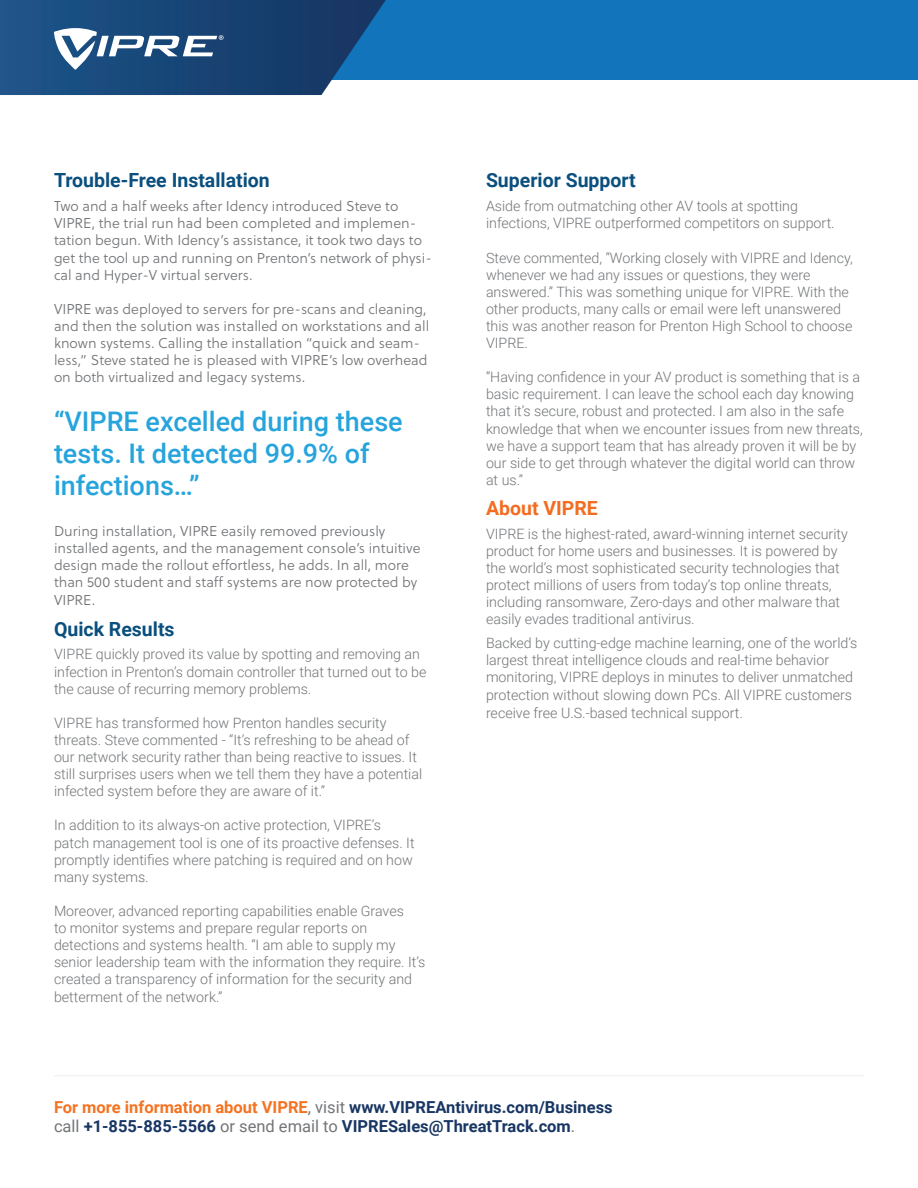
<style>
.page{position:relative;width:918px;height:1188px;background:#fff}
.page>*{position:absolute;margin:0;border:0;box-sizing:border-box;transform-origin:0 0}
.Pull_Quote_2{font:500 27px "Roboto";color:#27a4dc}
.h1_-_sidebar{font:700 19.5px "Roboto";color:#0a4f7e}
.body_copy{font:700 19.5px "Roboto";color:#0a4f7e}
.h1_-_sidebar-2{font:700 19.5px "Roboto";color:#f36c21}
.t1{font:700 16.5px/19.8px "Roboto";color:#183663}
.h1_-_sidebar-3{font:300 14.25px/17.1px "Roboto";color:#727477}
.body_copy-2{font:300 14.25px/17.1px "Soleil";color:#727477}
.s1{color:#f47321}
.s2{font-weight:400;color:#727477}
</style>
<div class="page">
<div style="left:146px;top:0;width:772px;height:80px;background:#1274ba"></div>
<svg style="left:0;top:0;width:386px;height:95px;background:#2a5785"></svg>
<hr style="left:54px;top:1075px;width:810px;height:1px;background:#edeff0">
<p class="body_copy" style="left:54px;top:167px;width:217px">Trouble-Free Installation</p>
<p class="body_copy-2" style="left:54px;top:198px;width:346px">Two and a half weeks after Idency introduced Steve to</p>
<p class="body_copy-2" style="left:54px;top:215px;width:379px">VIPRE, the trial run had been completed and implemen&shy;tation begun. With Idency’s assistance, it took two days to get the tool up and running on Prenton’s network of physi&shy;cal and Hyper-V virtual servers.</p>
<p class="body_copy-2" style="left:54px;top:300px;width:374px">VIPRE was deployed to servers for pre-scans and cleaning,</p>
<p class="body_copy-2" style="left:54px;top:317px;width:377px">and then the solution was installed on workstations and all</p>
<p class="body_copy-2" style="left:54px;top:334px;width:375px">known systems. Calling the installation “quick and seam&shy;less,” Steve stated he is pleased with VIPRE’s low overhead</p>
<p class="body_copy-2" style="left:54px;top:369px;width:253px">on both virtualized and legacy systems.</p>
<p class="Pull_Quote_2" style="left:54px;top:402px;width:350px">“VIPRE excelled during these</p>
<p class="Pull_Quote_2" style="left:54px;top:435px;width:317px">tests. It detected 99.9% of</p>
<p class="Pull_Quote_2" style="left:54px;top:467px;width:147px">infections…”</p>
<p class="body_copy-2" style="left:54px;top:522px;width:368px">During installation, VIPRE easily removed previously installed agents, and the management console’s intuitive design made the rollout effortless, he adds. In all, more than 500 student and staff systems are now protected by VIPRE.</p>
<p class="h1_-_sidebar" style="left:54px;top:615px;width:122px">Quick Results</p>
<p class="h1_-_sidebar-3" style="left:54px;top:645px;width:374px">VIPRE quickly proved its value by spotting and removing an infection in Prenton’s domain controller that turned out to be the cause of recurring memory problems.</p>
<p class="h1_-_sidebar-3" style="left:54px;top:714px;width:370px">VIPRE has transformed how Prenton handles security threats. Steve commented - “It’s refreshing to be ahead of our network security rather than being reactive to issues. It still surprises users when we tell them they have a potential infected system before they are aware of it.”</p>
<p class="h1_-_sidebar-3" style="left:54px;top:816px;width:362px">In addition to its always-on active protection, VIPRE’s patch management tool is one of its proactive defenses. It promptly identifies where patching is required and on how many systems.</p>
<p class="h1_-_sidebar-3" style="left:54px;top:902px;width:373px">Moreover, advanced reporting capabilities enable Graves<br>to monitor systems and prepare regular reports on detections and systems health. “I am able to supply my senior leadership team with the information they require. It’s created a transparency of information for the security and betterment of the network.”</p>
<p class="h1_-_sidebar" style="left:486px;top:167px;width:151px">Superior Support</p>
<p class="h1_-_sidebar-3" style="left:486px;top:197px;width:313px">Aside from outmatching other AV tools at spotting</p>
<p class="h1_-_sidebar-3" style="left:486px;top:214px;width:350px">infections, VIPRE outperformed competitors on support.</p>
<p class="h1_-_sidebar-3" style="left:486px;top:248px;width:368px">Steve commented, “Working closely with VIPRE and Idency,</p>
<p class="h1_-_sidebar-3" style="left:486px;top:266px;width:326px">whenever we had any issues or questions, they were</p>
<p class="h1_-_sidebar-3" style="left:486px;top:283px;width:365px">answered.” This was something unique for VIPRE. With the</p>
<p class="h1_-_sidebar-3" style="left:486px;top:300px;width:356px">other products, many calls or email were left unanswered</p>
<p class="h1_-_sidebar-3" style="left:486px;top:317px;width:368px">this was another reason for Prenton High School to choose</p>
<p class="h1_-_sidebar-3" style="left:486px;top:334px;width:43px">VIPRE.</p>
<p class="h1_-_sidebar-3" style="left:486px;top:368px;width:376px">“Having confidence in your AV product is something that is a</p>
<p class="h1_-_sidebar-3" style="left:486px;top:385px;width:370px">basic requirement. I can leave the school each day knowing</p>
<p class="h1_-_sidebar-3" style="left:486px;top:402px;width:360px">that it’s secure, robust and protected. I am also in the safe</p>
<p class="h1_-_sidebar-3" style="left:486px;top:419px;width:378px">knowledge that when we encounter issues from new threats,</p>
<p class="h1_-_sidebar-3" style="left:486px;top:437px;width:372px">we have a support team that has already proven it will be by</p>
<p class="h1_-_sidebar-3" style="left:486px;top:454px;width:371px">our side to get through whatever the digital world can throw</p>
<p class="h1_-_sidebar-3" style="left:486px;top:471px;width:39px">at us.”</p>
<p class="h1_-_sidebar-2" style="left:486px;top:494px;width:113px">About VIPRE</p>
<p class="h1_-_sidebar-3" style="left:486px;top:525px;width:363px">VIPRE is the highest-rated, award-winning internet security product for home users and businesses. It is powered by the world’s most sophisticated security technologies that protect millions of users from today’s top online threats, including ransomware, Zero-days and other malware that easily evades traditional antivirus.</p>
<p class="h1_-_sidebar-3" style="left:486px;top:634px;width:373px">Backed by cutting-edge machine learning, one of the world’s largest threat intelligence clouds and real-time behavior monitoring, VIPRE deploys in minutes to deliver unmatched protection without slowing down PCs. All VIPRE customers receive free U.S.-based technical support.</p>
<p class="t1" style="left:54px;top:1096px;width:560px"><span class="s1">For more information about VIPRE</span><span class="s2">, visit</span> www.VIPREAntivirus.com/Business <span class="s2">call</span> +1-855-885-5566 <span class="s2">or send email to</span> VIPRESales@ThreatTrack.com<span class="s2">.</span></p>
</div>
